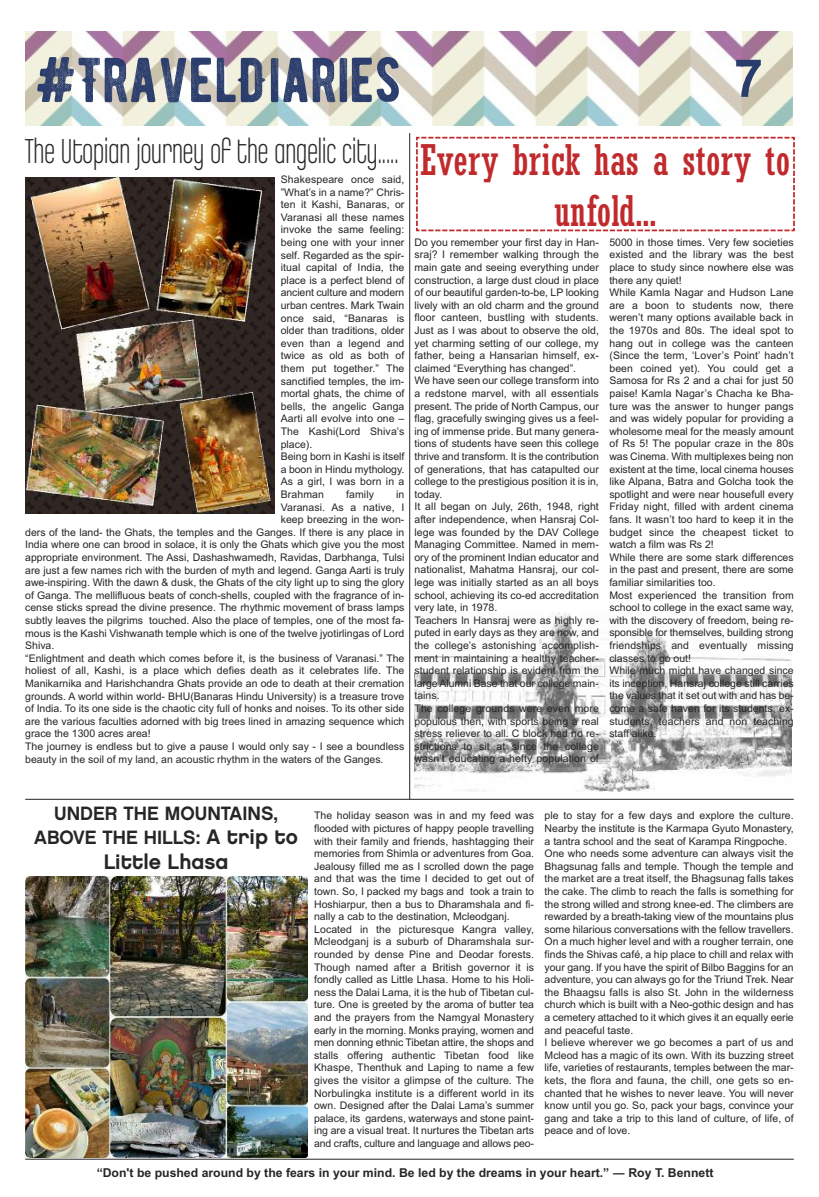
<style>
.page{position:relative;width:819px;height:1197px;background:#fff}
.page>*{position:absolute;margin:0;border:0;box-sizing:border-box;transform-origin:0 0}
.t1{font:63px "BERNIER Distressed";color:#2a3c6b}
.t2{font:700 52.5px "Arial";color:#2a3c6b}
.t3{font:condensed 42px/50.4px "Rockwell";color:#c12a2c;text-align:center}
.t4{font:36.75px "Chalet Comprime Milan Eighty";color:#272526}
.t5{font:21px "Chalet New York Nineteen Eighty";color:#272526}
.t6{font:19.25px/24.4px "Chalet New York Nineteen Eighty";color:#272526;text-align:center}
.t7{font:700 12.25px "Arial";color:#272526}
.t8{font:10.5px/12.6px "Arial";color:#272526}
.s1{font-size:21px}
</style>
<div class="page">
<div style="left:25px;top:32px;width:769px;height:94px;background:#fff;opacity:.35"></div>
<svg style="left:416px;top:136px;width:379px;height:96px"></svg>
<img style="left:415px;top:613px;width:377px;height:179px">
<img style="left:25px;top:178px;width:250px;height:336px">
<img style="left:25px;top:876px;width:282px;height:282px">
<hr style="left:25px;top:799px;width:769px;height:1px;background:#272526">
<hr style="left:25px;top:1159px;width:769px;height:1px;background:#272526">
<hr style="left:409px;top:133px;width:1px;height:666px;background:#272526">
<h1 class="t1" style="left:35px;top:40px;width:368px">#TRAVELDIARIES</h1>
<h2 class="t2" style="left:734px;top:48px;width:31px">7</h2>
<h3 class="t4" style="left:25px;top:128px;width:375px">The Utopian journey of the angelic city .</h3>
<p class="t8" style="left:281px;top:173px;width:125px">Shakespeare once said, ”What’s in a name?” Chris&shy;ten it Kashi, Banaras, or<br>Varanasi all these names invoke the same feeling: being one with your inner self. Regarded as the spir&shy;itual capital of India, the place is a perfect blend of ancient culture and modern urban centres. Mark Twain once said, “Banaras is older than traditions, older even than a legend and twice as old as both of them put together.” The sanctified temples, the im&shy;mortal ghats, the chime of bells, the angelic Ganga<br>Aarti all evolve into one –<br>The Kashi(Lord Shiva’s place).<br>Being born in Kashi is itself a boon in Hindu mythology.<br>As a girl, I was born in a<br>Brahman</p>
<p class="t8" style="left:346px;top:488px;width:29px">family</p>
<p class="t8" style="left:396px;top:488px;width:10px">in</p>
<p class="t8" style="left:281px;top:501px;width:125px">Varanasi. As a native, I</p>
<p class="t8" style="left:281px;top:513px;width:125px">keep breezing in the won-</p>
<p class="t8" style="left:25px;top:526px;width:381px">ders of the land- the Ghats, the temples and the Ganges. If there is any place in</p>
<p class="t8" style="left:25px;top:538px;width:381px">India where one can brood in solace, it is only the Ghats which give you the most</p>
<p class="t8" style="left:25px;top:551px;width:381px">appropriate environment. The Assi, Dashashwamedh, Ravidas, Darbhanga, Tulsi</p>
<p class="t8" style="left:25px;top:564px;width:381px">are just a few names rich with the burden of myth and legend. Ganga Aarti is truly</p>
<p class="t8" style="left:25px;top:576px;width:381px">awe-inspiring. With the dawn &amp; dusk, the Ghats of the city light up to sing the glory</p>
<p class="t8" style="left:25px;top:589px;width:381px">of Ganga. The mellifluous beats of conch-shells, coupled with the fragrance of in-</p>
<p class="t8" style="left:25px;top:601px;width:381px">cense sticks spread the divine presence. The rhythmic movement of brass lamps</p>
<p class="t8" style="left:25px;top:614px;width:381px">subtly leaves the pilgrims touched. Also the place of temples, one of the most fa-</p>
<p class="t8" style="left:25px;top:627px;width:381px">mous is the Kashi Vishwanath temple which is one of the twelve jyotirlingas of Lord</p>
<p class="t8" style="left:25px;top:639px;width:31px">Shiva.</p>
<p class="t8" style="left:25px;top:652px;width:381px">“Enlightment and death which comes before it, is the business of Varanasi.” The</p>
<p class="t8" style="left:25px;top:664px;width:381px">holiest of all, Kashi, is a place which defies death as it celebrates life. The</p>
<p class="t8" style="left:25px;top:677px;width:381px">Manikarnika and Harishchandra Ghats provide an ode to death at their cremation</p>
<p class="t8" style="left:25px;top:690px;width:381px">grounds. A world within world- BHU(Banaras Hindu University) is a treasure trove</p>
<p class="t8" style="left:25px;top:702px;width:381px">of India. To its one side is the chaotic city full of honks and noises. To its other side</p>
<p class="t8" style="left:25px;top:715px;width:381px">are the various faculties adorned with big trees lined in amazing sequence which</p>
<p class="t8" style="left:25px;top:727px;width:127px">grace the 1300 acres area!</p>
<p class="t8" style="left:25px;top:740px;width:381px">The journey is endless but to give a pause I would only say - I see a boundless</p>
<p class="t8" style="left:25px;top:753px;width:360px">beauty in the soil of my land, an acoustic rhythm in the waters of the Ganges.</p>
<h3 class="t3" style="left:420px;top:135px;width:371px">Every brick has a story to unfold...</h3>
<p class="t8" style="left:415px;top:236px;width:186px">Do you remember your first day in Han&shy;sraj? I remember walking through the main gate and seeing everything under construction, a large dust cloud in place of our beautiful garden-to-be, LP looking lively with an old charm and the ground floor canteen, bustling with students.<br>Just as I was about to observe the old, yet charming setting of our college, my father, being a Hansarian himself, ex&shy;claimed “Everything has changed”.<br>We have seen our college transform into a redstone marvel, with all essentials present. The pride of North Campus, our flag, gracefully swinging gives us a feel&shy;ing of immense pride. But many genera&shy;tions of students have seen this college thrive and transform. It is the contribution of generations, that has catapulted our college to the prestigious position it is in, today.<br>It all began on July, 26th, 1948, right after independence, when Hansraj Col&shy;lege was founded by the DAV College Managing Committee. Named in mem&shy;ory of the prominent Indian educator and nationalist, Mahatma Hansraj, our col&shy;lege was initially started as an all boys school, achieving its co-ed accreditation very late, in 1978.<br>Teachers In Hansraj were as highly re&shy;puted in early days as they are now, and the college’s astonishing accomplish&shy;ment in maintaining a healthy teacher&shy;student relationship is evident from the large Alumni Base that our college main&shy;tains.<br>The college grounds were even more populous then, with sports being a real stress reliever to all. C block had no re&shy;strictions to sit at since the college wasn’t educating a hefty population of</p>
<p class="t8" style="left:609px;top:236px;width:186px">5000 in those times. Very few societies existed and the library was the best place to study since nowhere else was there any quiet!<br>While Kamla Nagar and Hudson Lane are a boon to students now, there weren’t many options available back in the 1970s and 80s. The ideal spot to hang out in college was the canteen (Since the term, ‘Lover’s Point’ hadn’t been coined yet). You could get a Samosa for Rs 2 and a chai for just 50 paise! Kamla Nagar’s Chacha ke Bha&shy;ture was the answer to hunger pangs and was widely popular for providing a wholesome meal for the measly amount of Rs 5! The popular craze in the 80s was Cinema. With multiplexes being non existent at the time, local cinema houses like Alpana, Batra and Golcha took the spotlight and were near housefull every Friday night, filled with ardent cinema fans. It wasn’t too hard to keep it in the budget since the cheapest ticket to watch a film was Rs 2!<br>While there are some stark differences in the past and present, there are some familiar similarities too.<br>Most experienced the transition from school to college in the exact same way, with the discovery of freedom, being re&shy;sponsible for themselves, building strong friendships and eventually missing classes to go out!<br>While much might have changed since its inception, Hansraj college still carries the values that it set out with and has be&shy;come a safe haven for its students, ex&shy;students, teachers and non teaching staff alike.</p>
<h3 class="t6" style="left:34px;top:801px;width:265px">UNDER THE MOUNTAINS,<br>ABOVE THE HILLS: <span class="s1">A trip to</span></h3>
<h3 class="t5" style="left:104px;top:850px;width:126px">Little Lhasa</h3>
<p class="t8" style="left:314px;top:810px;width:221px">The holiday season was in and my feed was flooded with pictures of happy people travelling with their family and friends, hashtagging their memories from Shimla or adventures from Goa.<br>Jealousy filled me as I scrolled down the page and that was the time I decided to get out of town. So, I packed my bags and took a train to Hoshiarpur, then a bus to Dharamshala and fi&shy;nally a cab to the destination, Mcleodganj.<br>Located in the picturesque Kangra valley, Mcleodganj is a suburb of Dharamshala sur&shy;rounded by dense Pine and Deodar forests.<br>Though named after a British governor it is fondly called as Little Lhasa. Home to his Holi&shy;ness the Dalai Lama, it is the hub of Tibetan cul&shy;ture. One is greeted by the aroma of butter tea and the prayers from the Namgyal Monastery early in the morning. Monks praying, women and men donning ethnic Tibetan attire, the shops and stalls offering authentic Tibetan food like Khaspe, Thenthuk and Laping to name a few gives the visitor a glimpse of the culture. The Norbulingka institute is a different world in its own. Designed after the Dalai Lama’s summer palace, its gardens, waterways and stone paint&shy;ing are a visual treat. It nurtures the Tibetan arts and crafts, culture and language and allows peo-</p>
<p class="t8" style="left:545px;top:810px;width:251px">ple to stay for a few days and explore the culture.<br>Nearby the institute is the Karmapa Gyuto Monastery, a tantra school and the seat of Karampa Ringpoche.<br>One who needs some adventure can always visit the Bhagsunag falls and temple. Though the temple and the market are a treat itself, the Bhagsunag falls takes the cake. The climb to reach the falls is something for the strong willed and strong knee-ed. The climbers are rewarded by a breath-taking view of the mountains plus some hilarious conversations with the fellow travellers.<br>On a much higher level and with a rougher terrain, one finds the Shivas café, a hip place to chill and relax with your gang. If you have the spirit of Bilbo Baggins for an adventure, you can always go for the Triund Trek. Near the Bhaagsu falls is also St. John in the wilderness church which is built with a Neo-gothic design and has a cemetery attached to it which gives it an equally eerie and peaceful taste.<br>I believe wherever we go becomes a part of us and Mcleod has a magic of its own. With its buzzing street life, varieties of restaurants, temples between the mar&shy;kets, the flora and fauna, the chill, one gets so en&shy;chanted that he wishes to never leave. You will never know until you go. So, pack your bags, convince your gang and take a trip to this land of culture, of life, of peace and of love.</p>
<p class="t7" style="left:97px;top:1166px;width:618px">“Don't be pushed around by the fears in your mind. Be led by the dreams in your heart.” ― Roy T. Bennett</p>
</div>
